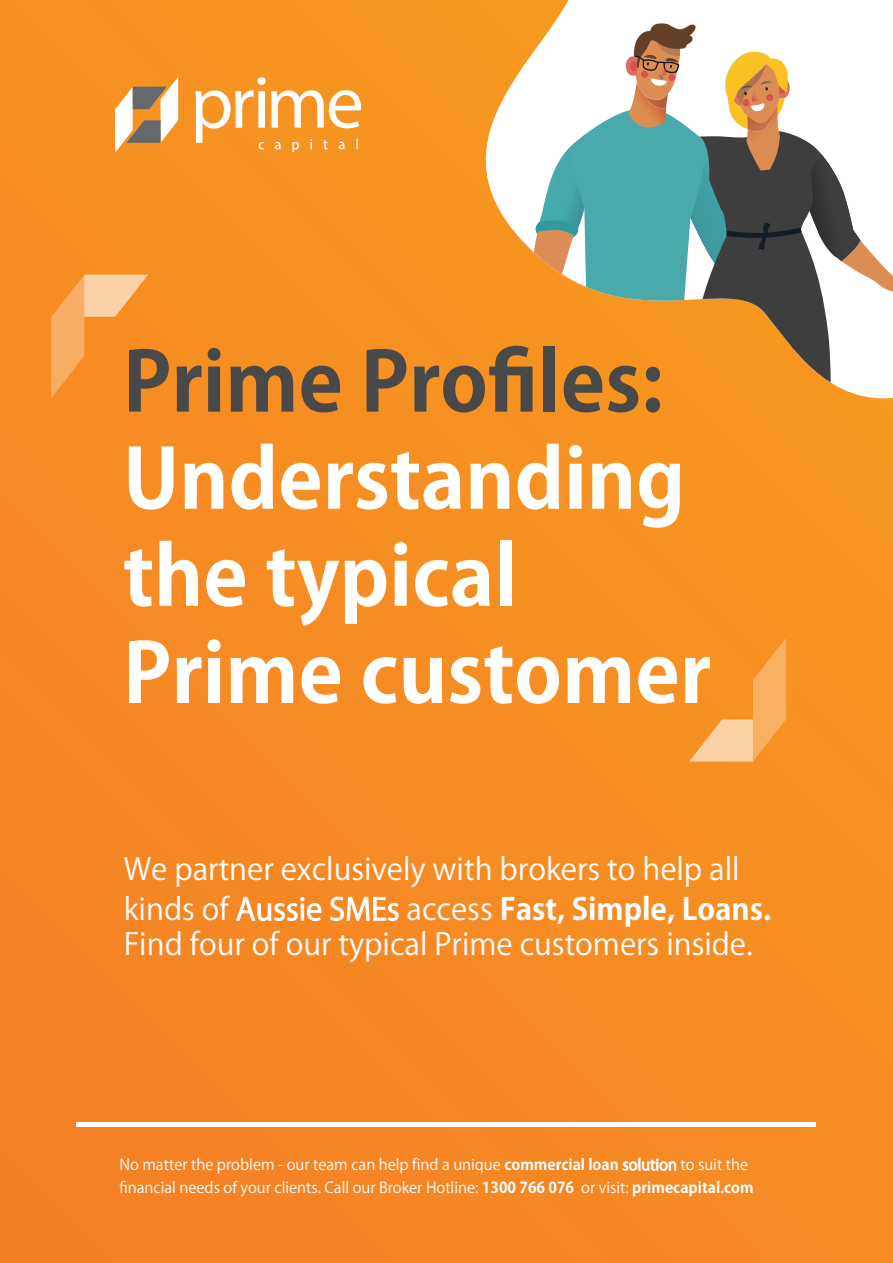
<style>
.page{position:relative;width:893px;height:1263px;background:#f68c23}
.page>*{position:absolute;margin:0;border:0;box-sizing:border-box;transform-origin:0 0}
.t1{font:700 80.85px/97.1px "Koz Go Pro";color:#fff}
.t2{font:30px/39.9px "Koz Go Pro";color:#fff}
.t3{font:15px/22.5px "Koz Go Pro";color:#fff}
.s1{color:#484948}
.s2{font-weight:700}
</style>
<div class="page">
<svg style="left:51px;top:275px;width:97px;height:123px"></svg>
<svg style="left:115px;top:77px;width:63px;height:76px"></svg>
<div style="left:257px;top:78px;width:9px;height:7px;background:#fff;border-radius:50%"></div>
<svg style="left:196px;top:90px;width:165px;height:62px"></svg>
<hr style="left:76px;top:1123px;width:740px;height:4px;background:#fff">
<svg style="left:429px;top:0;width:464px;height:409px;fill:#f79520"></svg>
<svg style="left:530px;top:23px;width:363px;height:366px"></svg>
<svg style="left:689px;top:638px;width:97px;height:124px"></svg>
<p class="t1" style="left:123px;top:339px;width:590px"><span class="s1">Prime Profiles:<br></span>Understanding the typical<br>Prime customer</p>
<p class="t2" style="left:124px;top:850px;width:649px">We partner exclusively with brokers to help all kinds of Aussie SMEs access <span class="s2">Fast, Simple, Loans.</span></p>
<p class="t2" style="left:124px;top:925px;width:630px">Find four of our typical Prime customers inside.</p>
<p class="t3" style="left:119px;top:1154px;width:636px">No matter the problem - our team can help find a unique <span class="s2">commercial loan</span> solution to suit the financial needs of your clients. Call our Broker Hotline: <span class="s2">1300 766 076</span> or visit: <span class="s2">primecapital.com</span></p>
</div>
